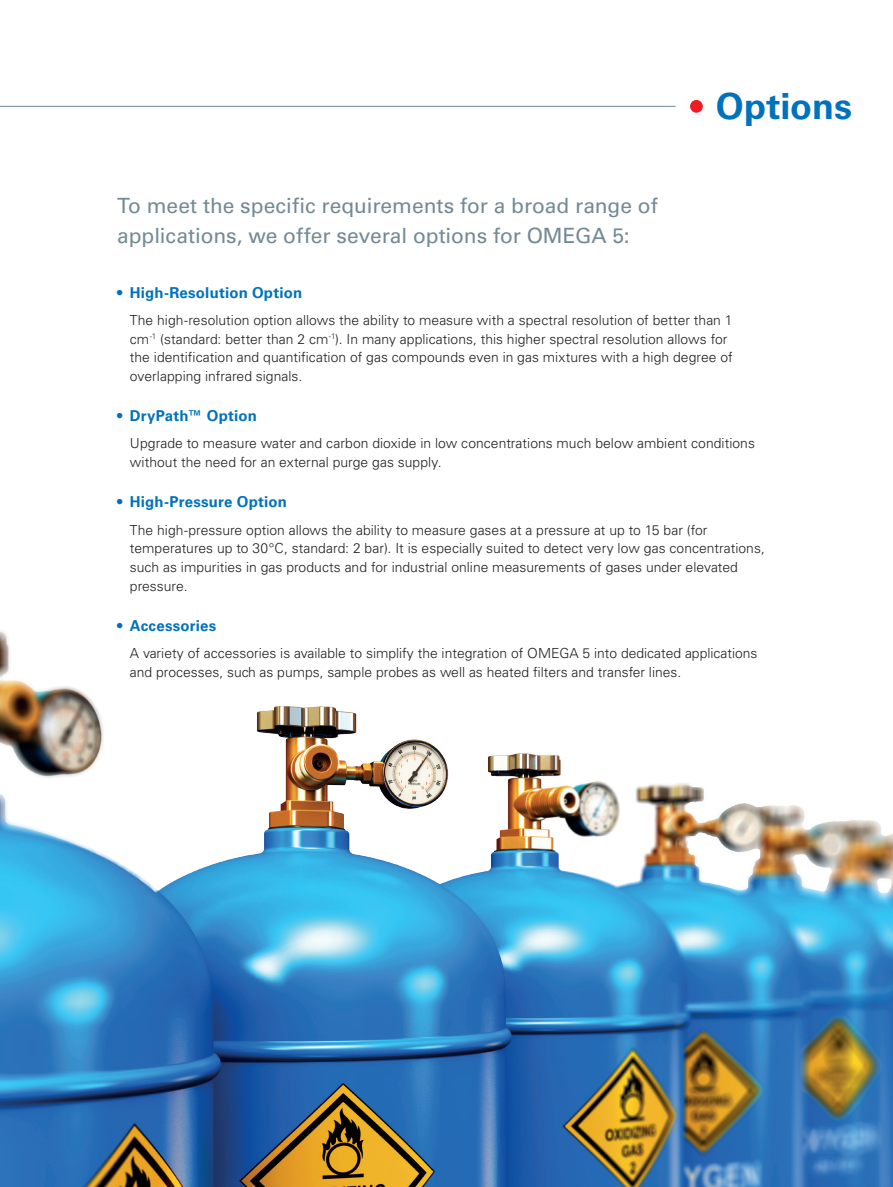
<style>
.page{position:relative;width:893px;height:1187px;background:#fff}
.page>*{position:absolute;margin:0;border:0;box-sizing:border-box;transform-origin:0 0}
.t1{font:700 36px "Univers LT Std";color:#0072bc}
.t2{font:21px/30px "Univers LT Std";color:#738a95}
.t3{font:700 15px "Univers LT Std";letter-spacing:.015em;color:#0072bc}
.t4{font:300 13.8px/18.8px "Univers LT Std";color:#231f20}
</style>
<div class="page">
<hr style="left:0;top:106px;width:676px;height:1px;background:#738a95">
<div style="left:690px;top:100px;width:13px;height:13px;background:#ee1d23;border-radius:50%"></div>
<img style="left:52px;top:686px;width:841px;height:500px">
<img style="left:0;top:631px;width:52px;height:555px">
<h1 class="t1" style="left:716px;top:86px;width:138px">Options</h1>
<h2 class="t2" style="left:117px;top:191px;width:542px">To meet the specific requirements for a broad range of applications, we offer several options for OMEGA 5:</h2>
<p class="t3" style="left:117px;top:283px;width:187px">• High-Resolution Option</p>
<p class="t4" style="left:130px;top:310px;width:604px">The high-resolution option allows the ability to measure with a spectral resolution of better than 1 cm<sup>-1</sup> (standard: better than 2 cm<sup>-1</sup>). In many applications, this higher spectral resolution allows for the identification and quantification of gas compounds even in gas mixtures with a high degree of overlapping infrared signals.</p>
<p class="t3" style="left:117px;top:407px;width:141px">• DryPath™ Option</p>
<p class="t4" style="left:130px;top:434px;width:626px">Upgrade to measure water and carbon dioxide in low concentrations much below ambient conditions without the need for an external purge gas supply.</p>
<p class="t3" style="left:117px;top:493px;width:171px">• High-Pressure Option</p>
<p class="t4" style="left:130px;top:520px;width:636px">The high-pressure option allows the ability to measure gases at a pressure at up to 15 bar (for temperatures up to 30°C, standard: 2 bar). It is especially suited to detect very low gas concentrations, such as impurities in gas products and for industrial online measurements of gases under elevated pressure.</p>
<p class="t3" style="left:117px;top:616px;width:101px">• Accessories</p>
<p class="t4" style="left:130px;top:643px;width:629px">A variety of accessories is available to simplify the integration of OMEGA 5 into dedicated applications and processes, such as pumps, sample probes as well as heated filters and transfer lines.</p>
</div>
